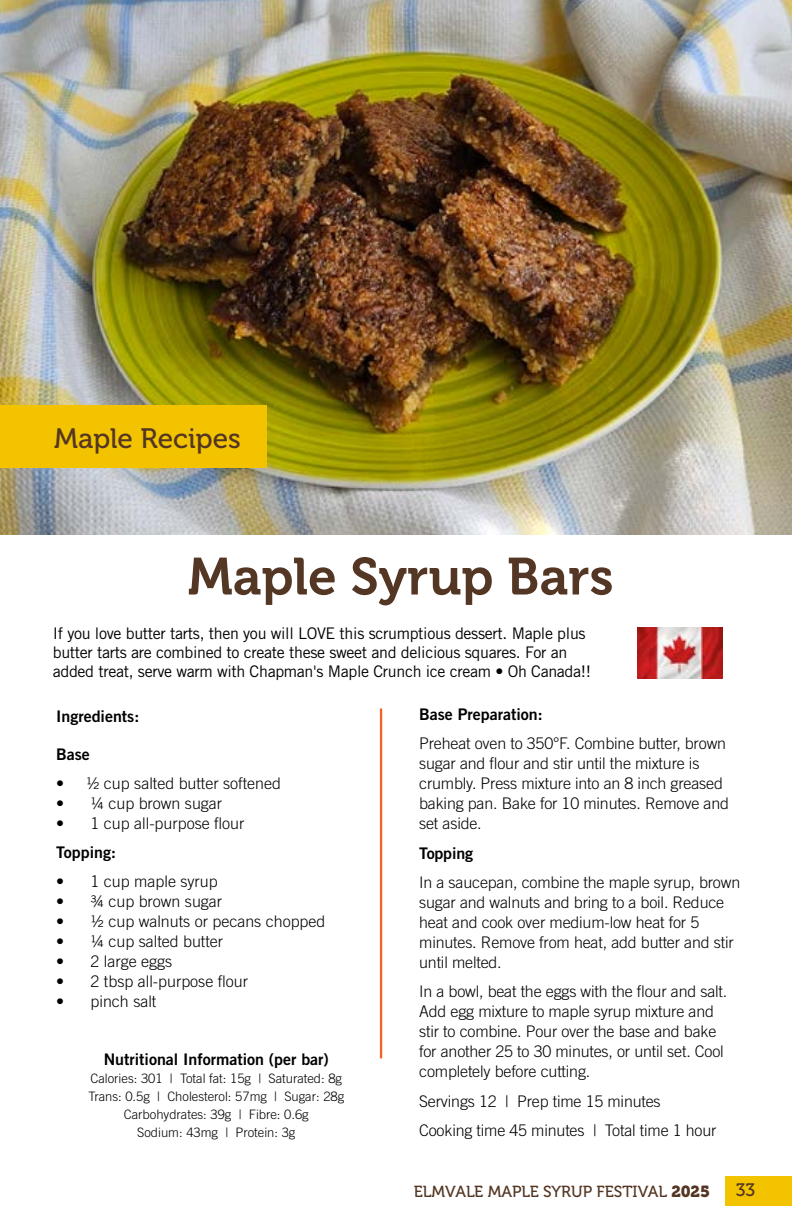
<style>
.page{position:relative;width:792px;height:1224px;background:#fff}
.page>*{position:absolute;margin:0;border:0;box-sizing:border-box;transform-origin:0 0}
.t1{font:52px "Museo 700";color:#533623}
.t2{font:28px "Museo 500";color:#533623}
.t3{font:18px "Museo 500";color:#533623}
.t4{font:300 16px/20px "Trade Gothic LT Std";letter-spacing:-.01em;color:#000}
.t5{font:16px/19.2px "Trade Gothic LT Std";letter-spacing:-.02em;color:#000}
.t6{font:16px "Trade Gothic LT Std Bd 2";color:#000}
.t7{font:16px "Museo 500";color:#533623}
.t8{font:300 13px/18px "Trade Gothic LT Std";color:#000;text-align:center}
.s1{font-family:"Museo 900"}
</style>
<div class="page">
<div style="left:725px;top:1176px;width:67px;height:30px;background:#f3c300"></div>
<hr style="left:380px;top:708px;width:2px;height:350px;background:#f26523">
<img style="left:0;top:0;width:792px;height:535px">
<div style="left:0;top:405px;width:266px;height:63px;background:#f3c300"></div>
<img style="left:638px;top:627px;width:84px;height:51px">
<h2 class="t2" style="left:54px;top:423px;width:188px">Maple Recipes</h2>
<h1 class="t1" style="left:188px;top:548px;width:427px">Maple Syrup Bars</h1>
<p class="t5" style="left:53px;top:623px;width:540px">If you love butter tarts, then you will LOVE this scrumptious dessert. Maple plus butter tarts are combined to create these sweet and delicious squares. For an added treat, serve warm with Chapman's Maple Crunch ice cream • Oh Canada!!</p>
<p class="t6" style="left:56px;top:707px;width:85px">Ingredients:</p>
<p class="t6" style="left:56px;top:745px;width:35px">Base</p>
<p class="t4" style="left:56px;top:773px;width:226px">• ½ cup salted butter softened</p>
<p class="t4" style="left:56px;top:793px;width:168px">• ¼ cup brown sugar</p>
<p class="t4" style="left:56px;top:813px;width:190px">• 1 cup all-purpose flour</p>
<p class="t6" style="left:56px;top:843px;width:61px">Topping:</p>
<p class="t4" style="left:56px;top:871px;width:163px">• 1 cup maple syrup</p>
<p class="t4" style="left:56px;top:891px;width:168px">• ¾ cup brown sugar</p>
<p class="t4" style="left:56px;top:911px;width:271px">• ½ cup walnuts or pecans chopped</p>
<p class="t4" style="left:56px;top:931px;width:168px">• ¼ cup salted butter</p>
<p class="t4" style="left:56px;top:951px;width:118px">• 2 large eggs</p>
<p class="t4" style="left:56px;top:971px;width:193px">• 2 tbsp all-purpose flour</p>
<p class="t4" style="left:56px;top:991px;width:102px">• pinch salt</p>
<p class="t6" style="left:104px;top:1049px;width:227px">Nutritional Information (per bar)</p>
<p class="t8" style="left:88px;top:1069px;width:257px">Calories: 301 | Total fat: 15g | Saturated: 8g Trans: 0.5g | Cholesterol: 57mg | Sugar: 28g Carbohydrates: 39g | Fibre: 0.6g<br>Sodium: 43mg | Protein: 3g</p>
<p class="t6" style="left:419px;top:704px;width:125px">Base Preparation:</p>
<p class="t4" style="left:419px;top:734px;width:311px">Preheat oven to 350°F. Combine butter, brown sugar and flour and stir until the mixture is crumbly. Press mixture into an 8 inch greased baking pan. Bake for 10 minutes. Remove and set aside.</p>
<p class="t6" style="left:419px;top:843px;width:55px">Topping</p>
<p class="t4" style="left:419px;top:872px;width:323px">In a saucepan, combine the maple syrup, brown sugar and walnuts and bring to a boil. Reduce heat and cook over medium-low heat for 5 minutes. Remove from heat, add butter and stir until melted.</p>
<p class="t4" style="left:419px;top:982px;width:310px">In a bowl, beat the eggs with the flour and salt.<br>Add egg mixture to maple syrup mixture and stir to combine. Pour over the base and bake for another 25 to 30 minutes, or until set. Cool completely before cutting.</p>
<p class="t4" style="left:419px;top:1086px;width:299px;line-height:29.4px">Servings 12 | Prep time 15 minutes<br>Cooking time 45 minutes | Total time 1 hour</p>
<p class="t7" style="left:414px;top:1183px;width:298px">ELMVALE MAPLE SYRUP FESTIVAL <span class="s1">2025</span></p>
<p class="t3" style="left:736px;top:1180px;width:21px">33</p>
</div>
